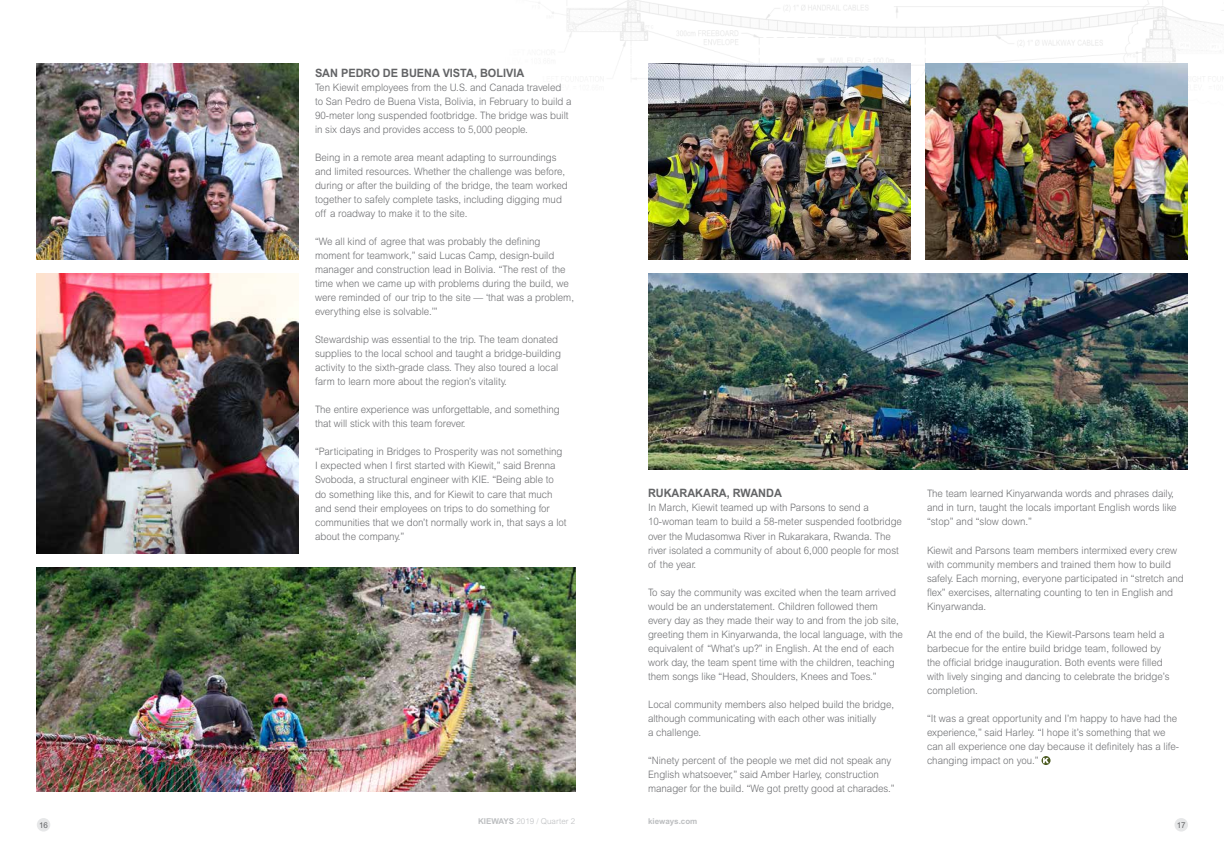
<style>
.page{position:relative;width:1224px;height:854px;background:#fff}
.page>*{position:absolute;margin:0;border:0;box-sizing:border-box;transform-origin:0 0}
.t1{font:700 11.5px "Arial MT Std";color:#636466;scale:.95 1}
.t2{font:300 10.2px/14px "Arial MT Std";color:#6d6e71;scale:.95 1}
.t3{font:300 8px "Arial MT Std";color:#bcbec0}
.t4{font:700 8px "Arial MT Std";color:#bcbec0}
.t5{font:8px "Arial MT Std";color:#636466}
.s1{font-weight:700}
</style>
<div class="page">
<img style="left:539px;top:0;width:685px;height:80px">
<img style="left:648px;top:273px;width:540px;height:196px">
<img style="left:36px;top:567px;width:540px;height:224px">
<img style="left:648px;top:63px;width:263px;height:196px">
<img style="left:36px;top:63px;width:263px;height:196px">
<img style="left:36px;top:273px;width:263px;height:280px">
<img style="left:925px;top:63px;width:263px;height:196px">
<svg style="left:1042px;top:755px;width:9px;height:9px"></svg>
<svg style="left:1043px;top:757px;width:6px;height:6px"></svg>
<div style="left:37px;top:817px;width:13px;height:14px;background:#e6e7e8;border-radius:50%"></div>
<div style="left:1174px;top:817px;width:14px;height:14px;background:#e6e7e8;border-radius:50%"></div>
<p class="t1" style="left:315px;top:66px;width:222px">SAN PEDRO DE BUENA VISTA, BOLIVIA</p>
<p class="t2" style="left:315px;top:80px;width:272px">Ten Kiewit employees from the U.S. and Canada traveled to San Pedro de Buena Vista, Bolivia, in February to build a 90-meter long suspended footbridge. The bridge was built in six days and provides access to 5,000 people.</p>
<p class="t2" style="left:315px;top:150px;width:268px">Being in a remote area meant adapting to surroundings and limited resources. Whether the challenge was before, during or after the building of the bridge, the team worked together to safely complete tasks, including digging mud off a roadway to make it to the site.</p>
<p class="t2" style="left:315px;top:234px;width:274px">“We all kind of agree that was probably the defining moment for teamwork,” said Lucas Camp, design-build manager and construction lead in Bolivia. “The rest of the time when we came up with problems during the build, we were reminded of our trip to the site — ‘that was a problem, everything else is solvable.’”</p>
<p class="t2" style="left:315px;top:332px;width:260px">Stewardship was essential to the trip. The team donated supplies to the local school and taught a bridge-building activity to the sixth-grade class. They also toured a local farm to learn more about the region’s vitality.</p>
<p class="t2" style="left:315px;top:402px;width:259px">The entire experience was unforgettable, and something that will stick with this team forever.</p>
<p class="t2" style="left:315px;top:444px;width:266px">“Participating in Bridges to Prosperity was not something I expected when I first started with Kiewit,” said Brenna Svoboda, a structural engineer with KIE. “Being able to do something like this, and for Kiewit to care that much and send their employees on trips to do something for communities that we don’t normally work in, that says a lot about the company.”</p>
<p class="t1" style="left:648px;top:486px;width:142px">RUKARAKARA, RWANDA</p>
<p class="t2" style="left:648px;top:500px;width:269px">In March, Kiewit teamed up with Parsons to send a 10-woman team to build a 58-meter suspended footbridge over the Mudasomwa River in Rukarakara, Rwanda. The river isolated a community of about 6,000 people for most of the year.</p>
<p class="t2" style="left:648px;top:584px;width:270px">To say the community was excited when the team arrived would be an understatement. Children followed them every day as they made their way to and from the job site, greeting them in Kinyarwanda, the local language, with the equivalent of “What’s up?” in English. At the end of each work day, the team spent time with the children, teaching them songs like “Head, Shoulders, Knees and Toes.”</p>
<p class="t2" style="left:648px;top:696px;width:261px">Local community members also helped build the bridge, although communicating with each other was initially<br>a challenge.</p>
<p class="t2" style="left:648px;top:752px;width:261px">“Ninety percent of the people we met did not speak any<br>English whatsoever,” said Amber Harley, construction manager for the build. “We got pretty good at charades.”</p>
<p class="t2" style="left:927px;top:486px;width:264px">The team learned Kinyarwanda words and phrases daily, and in turn, taught the locals important English words like “stop” and “slow down.”</p>
<p class="t2" style="left:927px;top:542px;width:272px">Kiewit and Parsons team members intermixed every crew with community members and trained them how to build safely. Each morning, everyone participated in “stretch and flex” exercises, alternating counting to ten in English and Kinyarwanda.</p>
<p class="t2" style="left:927px;top:626px;width:257px">At the end of the build, the Kiewit-Parsons team held a barbecue for the entire build bridge team, followed by the official bridge inauguration. Both events were filled with lively singing and dancing to celebrate the bridge’s completion.</p>
<p class="t2" style="left:927px;top:710px;width:267px">“It was a great opportunity and I’m happy to have had the experience,” said Harley. “I hope it’s something that we can all experience one day because it definitely has a life&shy;changing impact on you.”</p>
<p class="t3" style="left:478px;top:816px;width:99px"><span class="s1">KIEWAYS</span> 2019 / Quarter 2</p>
<p class="t4" style="left:648px;top:815px;width:51px">kieways.com</p>
<p class="t5" style="left:39px;top:820px;width:10px">16</p>
<p class="t5" style="left:1177px;top:820px;width:10px">17</p>
</div>
